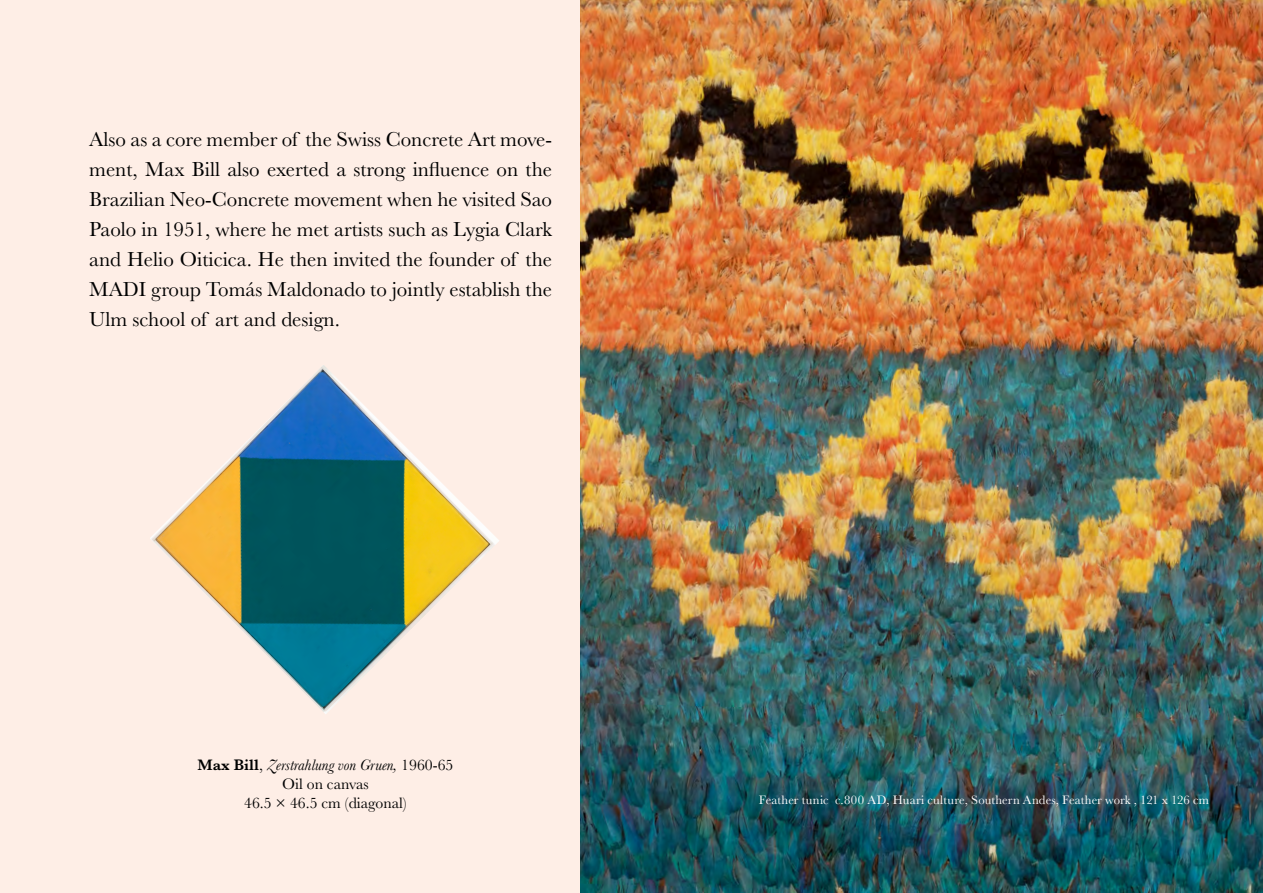
<style>
.page{position:relative;width:1263px;height:893px;background:#fff}
.page>*{position:absolute;margin:0;border:0;box-sizing:border-box;transform-origin:0 0}
.t1{font:21px/30px "Baskerville";color:#000;text-align:justify}
.t2{font:15.75px/18.9px "Baskerville";color:#000;text-align:center}
.t3{font:12.75px "Baskerville";letter-spacing:.01em;color:#fff}
.s1{font-weight:600}
.s2{font-style:italic}
</style>
<div class="page">
<svg style="left:0;top:0;width:580px;height:893px"></svg>
<div style="left:74px;top:112px;width:493px;height:239px;background:#feeee6"></div>
<img style="left:580px;top:0;width:683px;height:893px">
<p class="t1" style="left:89px;top:125px;width:464px">Also as a core member of the Swiss Concrete Art move&shy;ment, Max Bill also exerted a strong influence on the Brazilian Neo-Concrete movement when he visited Sao Paolo in 1951, where he met artists such as Lygia Clark and Helio Oiticica. He then invited the founder of the MADI group Tomás Maldonado to jointly establish the Ulm school of art and design.</p>
<p class="t2" style="left:197px;top:756px;width:257px"><span class="s1">Max Bill</span>, <span class="s2">Zerstrahlung von Gruen,</span> 1960-65<br>Oil on canvas<br>46.5 × 46.5 cm (diagonal)</p>
<p class="t3" style="left:759px;top:791px;width:451px">Feather tunic c.800 AD, Huari culture, Southern Andes, Feather work , 121 x 126 cm</p>
</div>
